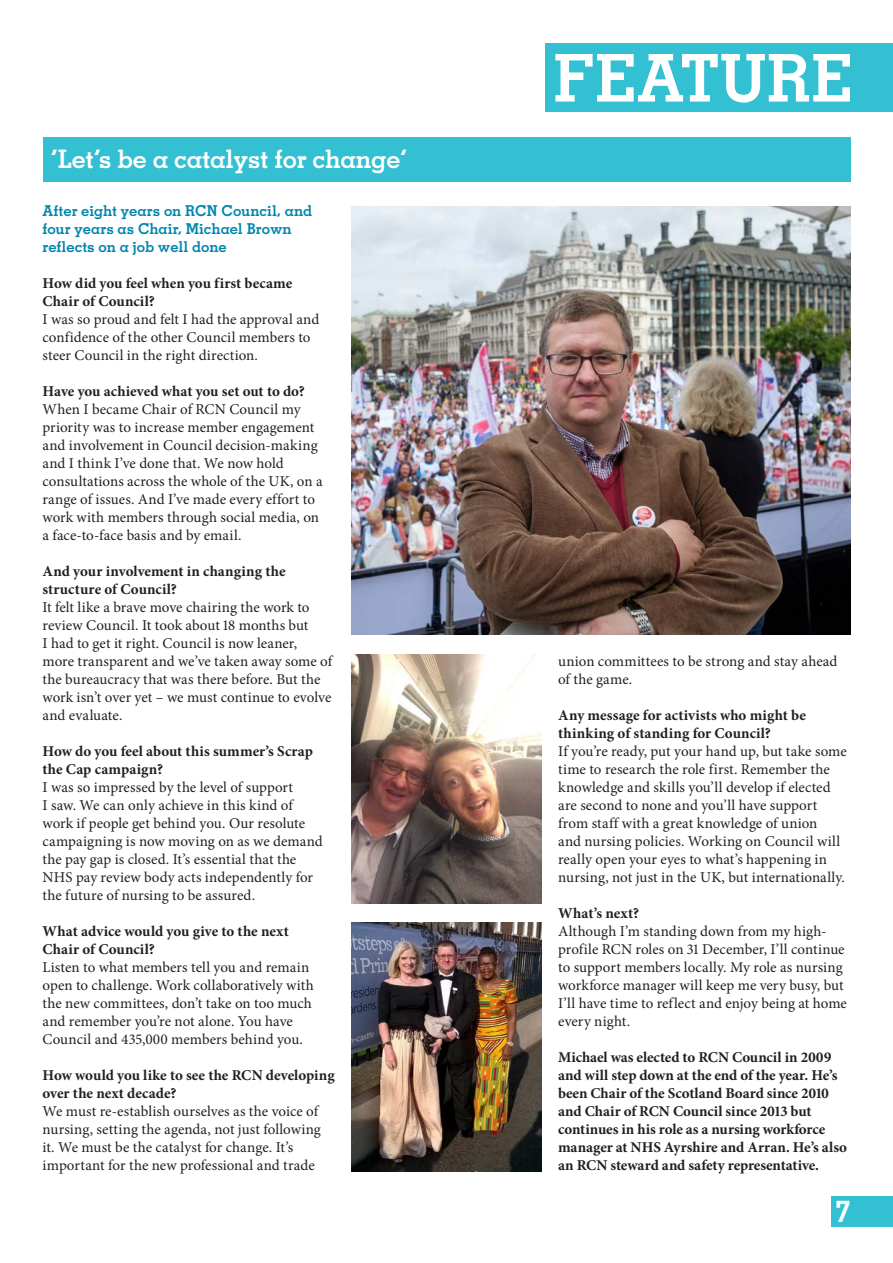
<style>
.page{position:relative;width:893px;height:1263px;background:#fff}
.page>*{position:absolute;margin:0;border:0;box-sizing:border-box;transform-origin:0 0}
.t1{font:700 65.85px "Memphis LT Std";letter-spacing:.005em;color:#fff}
.t2{font:700 30px "Memphis LT Std";color:#fff}
.t3{font:700 25.5px "Memphis LT Std";letter-spacing:-.01em;color:#fff}
.t4{font:15px/18px "Minion Pro";color:#231f20}
.t5{font:700 15px/18px "Minion Pro";color:#231f20}
.t6{font:700 15px/18px "Memphis LT Std";letter-spacing:-.005em;color:#0085ad}
</style>
<div class="page">
<div style="left:831px;top:1196px;width:62px;height:30px;background:#32c0d2"></div>
<div style="left:43px;top:137px;width:807px;height:44px;background:#32c0d2"></div>
<img style="left:352px;top:206px;width:498px;height:428px">
<img style="left:351px;top:923px;width:190px;height:248px">
<img style="left:352px;top:655px;width:190px;height:248px">
<div style="left:545px;top:44px;width:348px;height:68px;background:#32c0d2"></div>
<h3 class="t3" style="left:51px;top:143px;width:358px">‘Let’s be a catalyst for change’</h3>
<p class="t6" style="left:43px;top:201px;width:271px">After eight years on RCN Council, and four years as Chair, Michael Brown reflects on a job well done</p>
<p class="t5" style="left:43px;top:274px;width:251px">How did you feel when you first became<br>Chair of Council?</p>
<p class="t4" style="left:43px;top:310px;width:278px">I was so proud and felt I had the approval and confidence of the other Council members to steer Council in the right direction.</p>
<p class="t5" style="left:43px;top:382px;width:264px">Have you achieved what you set out to do?</p>
<p class="t4" style="left:43px;top:400px;width:282px">When I became Chair of RCN Council my priority was to increase member engagement and involvement in Council decision-making and I think I’ve done that. We now hold consultations across the whole of the UK, on a range of issues. And I’ve made every effort to work with members through social media, on a face-to-face basis and by email.</p>
<p class="t5" style="left:43px;top:562px;width:245px">And your involvement in changing the structure of Council?</p>
<p class="t4" style="left:43px;top:598px;width:291px">It felt like a brave move chairing the work to review Council. It took about 18 months but<br>I had to get it right. Council is now leaner, more transparent and we’ve taken away some of the bureaucracy that was there before. But the work isn’t over yet – we must continue to evolve and evaluate.</p>
<p class="t5" style="left:43px;top:742px;width:272px">How do you feel about this summer’s Scrap the Cap campaign?</p>
<p class="t4" style="left:43px;top:778px;width:282px">I was so impressed by the level of support<br>I saw. We can only achieve in this kind of work if people get behind you. Our resolute campaigning is now moving on as we demand the pay gap is closed. It’s essential that the NHS pay review body acts independently for the future of nursing to be assured.</p>
<p class="t5" style="left:43px;top:922px;width:248px">What advice would you give to the next<br>Chair of Council?</p>
<p class="t4" style="left:43px;top:958px;width:273px">Listen to what members tell you and remain open to challenge. Work collaboratively with the new committees, don’t take on too much and remember you’re not alone. You have Council and 435,000 members behind you.</p>
<p class="t5" style="left:43px;top:1066px;width:294px">How would you like to see the RCN developing over the next decade?</p>
<p class="t4" style="left:43px;top:1102px;width:280px">We must re-establish ourselves as the voice of nursing, setting the agenda, not just following it. We must be the catalyst for change. It’s important for the new professional and trade</p>
<h1 class="t1" style="left:554px;top:37px;width:300px">FEATURE</h1>
<p class="t4" style="left:558px;top:652px;width:281px">union committees to be strong and stay ahead of the game.</p>
<p class="t5" style="left:558px;top:706px;width:249px">Any message for activists who might be thinking of standing for Council?</p>
<p class="t4" style="left:558px;top:742px;width:290px">If you’re ready, put your hand up, but take some time to research the role first. Remember the knowledge and skills you’ll develop if elected are second to none and you’ll have support from staff with a great knowledge of union<br>and nursing policies. Working on Council will really open your eyes to what’s happening in nursing, not just in the UK, but internationally.</p>
<p class="t5" style="left:558px;top:904px;width:82px">What’s next?</p>
<p class="t4" style="left:558px;top:922px;width:290px">Although I’m standing down from my high&shy;profile RCN roles on 31 December, I’ll continue to support members locally. My role as nursing workforce manager will keep me very busy, but I’ll have time to reflect and enjoy being at home every night.</p>
<p class="t5" style="left:558px;top:1048px;width:290px">Michael was elected to RCN Council in 2009 and will step down at the end of the year. He’s been Chair of the Scotland Board since 2010 and Chair of RCN Council since 2013 but continues in his role as a nursing workforce manager at NHS Ayrshire and Arran. He’s also an RCN steward and safety representative.</p>
<h2 class="t2" style="left:836px;top:1193px;width:16px">7</h2>
</div>
